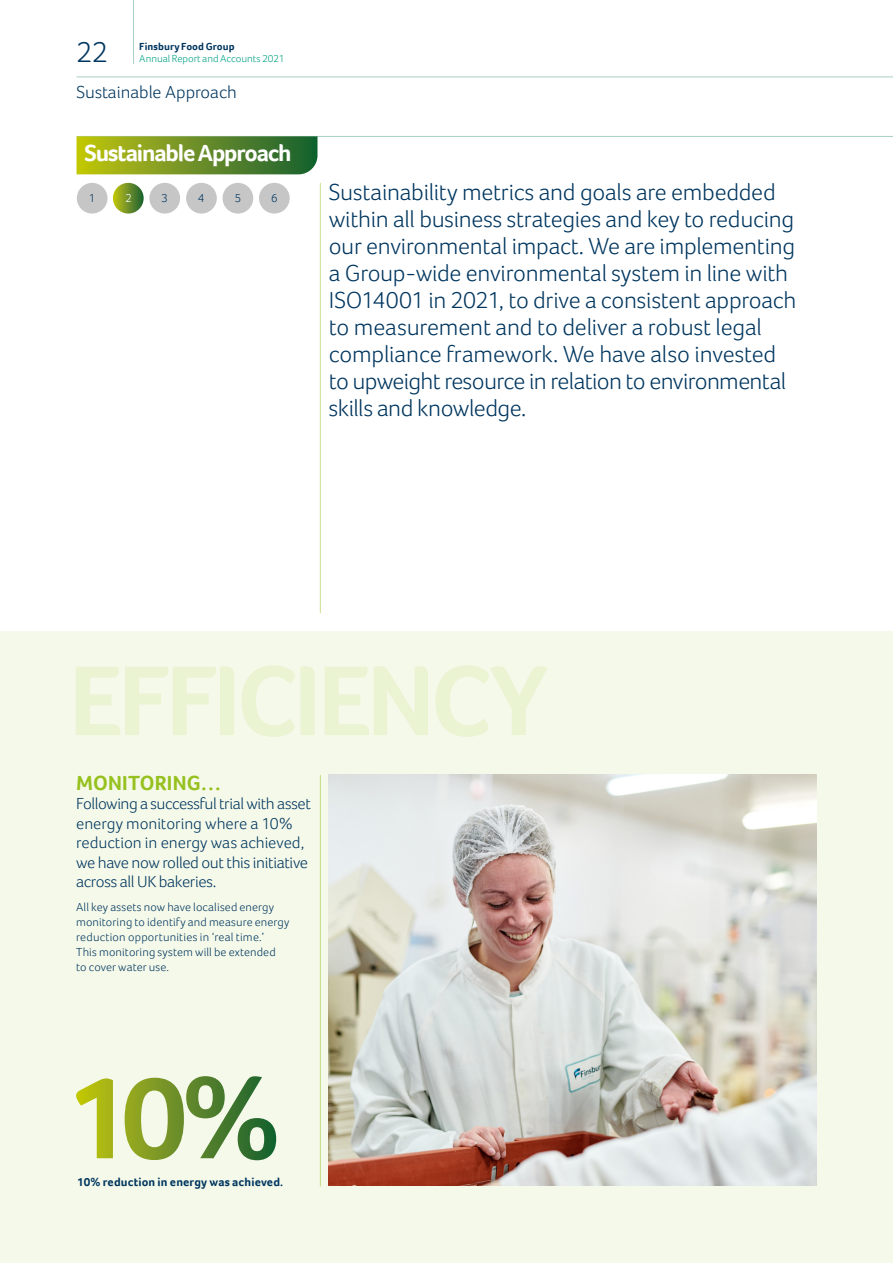
<style>
.page{position:relative;width:893px;height:1263px;background:#fff}
.page>*{position:absolute;margin:0;border:0;box-sizing:border-box;transform-origin:0 0}
.t1{font:700 102px "Foco";letter-spacing:-.04em;color:#eaf3d2}
.t2{font:300 30px "Foco";color:#00365f}
.t3{font:300 24px/27px "Foco";letter-spacing:-.01em;color:#00365f}
.t4{font:700 24px "Foco";letter-spacing:-.05em;color:#fff}
.t5{font:700 21px "Foco";letter-spacing:.01em;color:#96c11f}
.t6{font:300 18px "Foco";color:#00365f}
.t7{font:300 16.5px/19.5px "Foco";letter-spacing:-.015em;color:#00365f}
.t8{font:300 12px/15px "Foco";letter-spacing:.01em;color:#00365f}
.t9{font:700 12px "Foco";letter-spacing:.015em;color:#00365f}
.t10{font:300 12px "Foco";color:#fff}
.t11{font:300 10.5px "Foco";letter-spacing:-.005em;color:#00a182}
.t12{font:700 10.5px "Foco";letter-spacing:.005em;color:#00365f}
</style>
<div class="page">
<hr style="left:133px;top:0;width:1px;height:64px;background:#a7d0c0">
<hr style="left:77px;top:77px;width:816px;height:1px;background:#a7d0c0">
<hr style="left:77px;top:136px;width:816px;height:1px;background:#a7d0c0">
<div style="left:0;top:631px;width:893px;height:632px;background:#f5f9e9"></div>
<hr style="left:320px;top:183px;width:1px;height:430px;background:#cae08f">
<svg style="left:77px;top:136px;width:240px;height:38px;background:#6e9225"></svg>
<div style="left:77px;top:183px;width:31px;height:31px;background:#c6c6c6;border-radius:50%"></div>
<svg style="left:113px;top:183px;width:31px;height:31px"></svg>
<div style="left:149px;top:183px;width:31px;height:31px;background:#c6c6c6;border-radius:50%"></div>
<div style="left:186px;top:183px;width:31px;height:31px;background:#c6c6c6;border-radius:50%"></div>
<div style="left:223px;top:183px;width:30px;height:31px;background:#c6c6c6;border-radius:50%"></div>
<div style="left:259px;top:183px;width:31px;height:31px;background:#c6c6c6;border-radius:50%"></div>
<img style="left:329px;top:774px;width:487px;height:412px">
<hr style="left:320px;top:775px;width:1px;height:411px;background:#cae08f">
<svg style="left:76px;top:1076px;width:200px;height:84px"></svg>
<p class="t2" style="left:77px;top:34px;width:33px">22</p>
<p class="t12" style="left:139px;top:39px;width:97px">Finsbury Food Group</p>
<p class="t11" style="left:139px;top:52px;width:147px">Annual Report and Accounts 2021</p>
<p class="t6" style="left:77px;top:81px;width:162px">Sustainable Approach</p>
<p class="t4" style="left:84px;top:137px;width:209px">Sustainable Approach</p>
<p class="t8" style="left:89px;top:190px;width:8px">1</p>
<p class="t10" style="left:125px;top:191px;width:8px">2</p>
<p class="t8" style="left:162px;top:190px;width:8px">3</p>
<p class="t8" style="left:198px;top:190px;width:8px">4</p>
<p class="t8" style="left:235px;top:190px;width:8px">5</p>
<p class="t8" style="left:271px;top:190px;width:8px">6</p>
<p class="t3" style="left:329px;top:178px;width:469px">Sustainability metrics and goals are embedded within all business strategies and key to reducing our environmental impact. We are implementing a Group-wide environmental system in line with ISO14001 in 2021, to drive a consistent approach to measurement and to deliver a robust legal compliance framework. We have also invested to upweight resource in relation to environmental skills and knowledge.</p>
<h1 class="t1" style="left:69px;top:633px;width:481px">EFFICIENCY</h1>
<p class="t5" style="left:76px;top:769px;width:147px">MONITORING…</p>
<p class="t7" style="left:76px;top:794px;width:236px">Following a successful trial with asset energy monitoring where a 10% reduction in energy was achieved, we have now rolled out this initiative across all UK bakeries.</p>
<p class="t8" style="left:76px;top:899px;width:215px">All key assets now have localised energy monitoring to identify and measure energy reduction opportunities in ‘real time.’<br>This monitoring system will be extended<br>to cover water use.</p>
<p class="t9" style="left:77px;top:1174px;width:207px">10% reduction in energy was achieved.</p>
</div>
